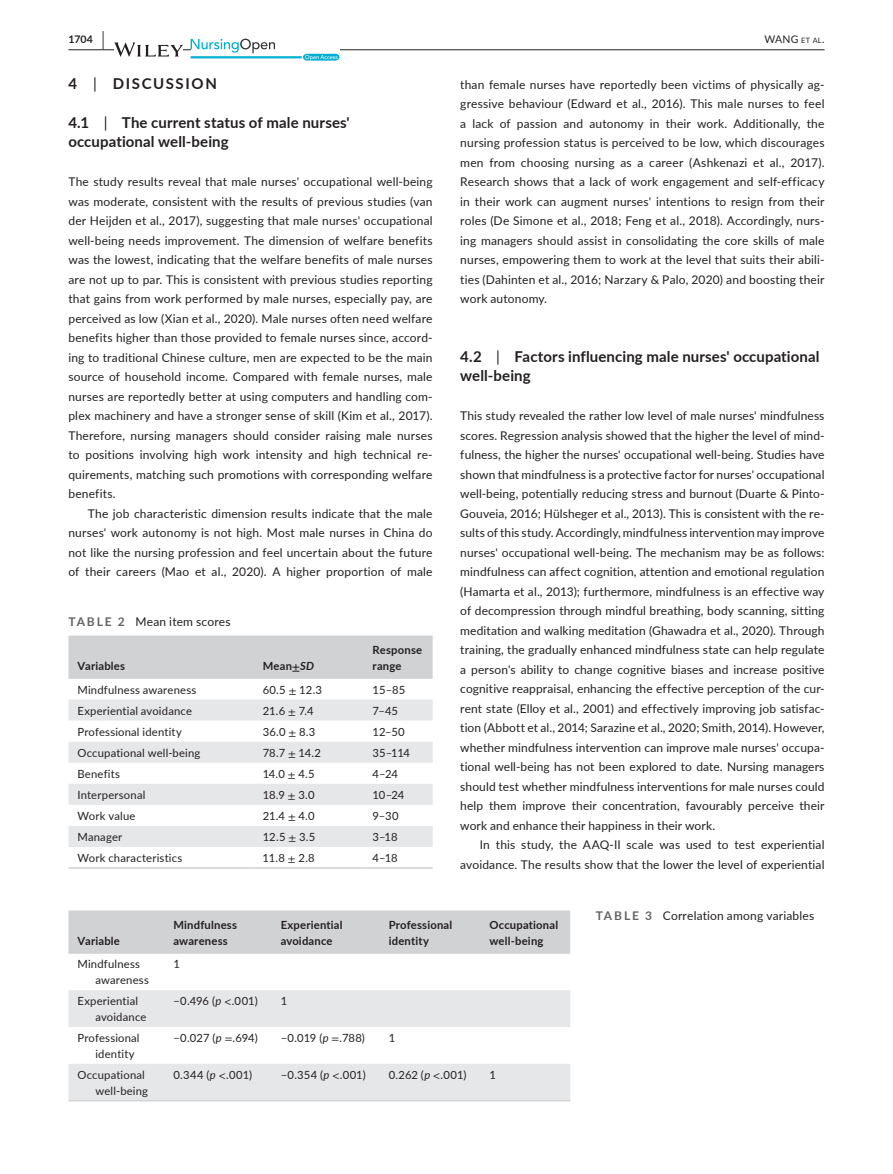
<style>
.page{position:relative;width:893px;height:1174px;background:#fff}
.page>*{position:absolute;margin:0;border:0;box-sizing:border-box;transform-origin:0 0}
.t1{font:700 15px/19.5px "Lato";letter-spacing:.005em;color:#231f20}
.t2{font:700 15px "Lato";letter-spacing:.11em;color:#231f20}
.t3{font:12px/19.5px "Lato";letter-spacing:.015em;color:#231f20;text-align:justify}
.t4{font:11.25px/15.8px "Lato";letter-spacing:.015em;color:#231f20}
.t5{font:700 11.25px/15.8px "Lato";letter-spacing:.02em;color:#231f20}
.t6{font:10.5px "Lato";color:#231f20}
.t7{font:700 10.5px "Lato";color:#231f20}
.s1{font-size:19.5px}
.s2{font-size:7.35px}
.s3{font-weight:400}
.s4{font-family:"Arial Unicode MS"}
.s5{font-weight:700;color:#636366}
.s6{font-family:"STIX"}
.s7{font-style:italic}
.s8{font-family:"STIX";font-style:italic}
</style>
<div class="page">
<hr style="left:68px;top:49px;width:756px;height:1px;background:#231f20">
<svg style="left:114px;top:42px;width:69px;height:15px"></svg>
<svg style="left:191px;top:39px;width:148px;height:22px"></svg>
<div style="left:68px;top:635px;width:365px;height:44px;background:#d1d2d4"></div>
<svg style="left:68px;top:699px;width:365px;height:148px;fill:#e6e7e9"></svg>
<hr style="left:68px;top:867px;width:186px;height:1px;background:#d1d2d4">
<hr style="left:254px;top:867px;width:110px;height:1px;background:#d1d2d4">
<hr style="left:364px;top:867px;width:69px;height:1px;background:#d1d2d4">
<div style="left:68px;top:910px;width:502px;height:43px;background:#d1d2d4"></div>
<svg style="left:68px;top:990px;width:502px;height:110px;fill:#e6e7e9"></svg>
<hr style="left:68px;top:1100px;width:96px;height:1px;background:#d1d2d4">
<hr style="left:164px;top:1100px;width:108px;height:1px;background:#d1d2d4">
<hr style="left:272px;top:1100px;width:108px;height:1px;background:#d1d2d4">
<hr style="left:380px;top:1100px;width:101px;height:1px;background:#d1d2d4">
<hr style="left:481px;top:1100px;width:89px;height:1px;background:#d1d2d4">
<p class="t7" style="left:68px;top:31px;width:37px">1704 <span class="s1">|</span></p>
<p class="t6" style="left:765px;top:31px;width:61px">WANG <span class="s2">et al</span>.</p>
<p class="t2" style="left:68px;top:72px;width:150px">4 <span class="s3">|</span> DISCUSSION</p>
<p class="t1" style="left:68px;top:112px;width:283px">4.1 <span class="s3">|</span> The current status of male nurses' occupational well-being</p>
<p class="t3" style="left:68px;top:171px;width:366px">The study results reveal that male nurses' occupational well-being was moderate, consistent with the results of previous studies (van der Heijden et al., 2017), suggesting that male nurses' occupational well-being needs improvement. The dimension of welfare benefits was the lowest, indicating that the welfare benefits of male nurses are not up to par. This is consistent with previous studies reporting that gains from work performed by male nurses, especially pay, are perceived as low (Xian et al., 2020). Male nurses often need welfare benefits higher than those provided to female nurses since, accord&shy;ing to traditional Chinese culture, men are expected to be the main source of household income. Compared with female nurses, male nurses are reportedly better at using computers and handling com&shy;plex machinery and have a stronger sense of skill (Kim et al., 2017).<br>Therefore, nursing managers should consider raising male nurses to positions involving high work intensity and high technical re&shy;quirements, matching such promotions with corresponding welfare benefits.</p>
<p class="t3" style="left:68px;top:503px;width:366px;text-indent:20px">The job characteristic dimension results indicate that the male nurses' work autonomy is not high. Most male nurses in China do not like the nursing profession and feel uncertain about the future of their careers (Mao et al., 2020). A higher proportion of male</p>
<p class="t3" style="left:460px;top:74px;width:366px">than female nurses have reportedly been victims of physically ag&shy;gressive behaviour (Edward et al., 2016). This male nurses to feel a lack of passion and autonomy in their work. Additionally, the nursing profession status is perceived to be low, which discourages men from choosing nursing as a career (Ashkenazi et al., 2017).<br>Research shows that a lack of work engagement and self-efficacy in their work can augment nurses' intentions to resign from their roles (De Simone et al., 2018; Feng et al., 2018). Accordingly, nurs&shy;ing managers should assist in consolidating the core skills of male nurses, empowering them to work at the level that suits their abili&shy;ties (Dahinten et al., 2016; Narzary &amp; Palo, 2020) and boosting their work autonomy.</p>
<p class="t1" style="left:460px;top:346px;width:361px">4.2 <span class="s3">|</span> Factors influencing male nurses' occupational well-being</p>
<p class="t3" style="left:460px;top:405px;width:366px">This study revealed the rather low level of male nurses' mindfulness scores. Regression analysis showed that the higher the level of mind&shy;fulness, the higher the nurses' occupational well-being. Studies have shown that mindfulness is a protective factor for nurses' occupational well-being, potentially reducing stress and burnout (Duarte &amp; Pinto-Gouveia, 2016; Hülsheger et al., 2013). This is consistent with the re&shy;sults of this study. Accordingly, mindfulness intervention may improve nurses' occupational well-being. The mechanism may be as follows: mindfulness can affect cognition, attention and emotional regulation (Hamarta et al., 2013); furthermore, mindfulness is an effective way of decompression through mindful breathing, body scanning, sitting meditation and walking meditation (Ghawadra et al., 2020). Through training, the gradually enhanced mindfulness state can help regulate a person's ability to change cognitive biases and increase positive cognitive reappraisal, enhancing the effective perception of the cur&shy;rent state (Elloy et al., 2001) and effectively improving job satisfac&shy;tion (Abbott et al., 2014; Sarazine et al., 2020; Smith, 2014). However, whether mindfulness intervention can improve male nurses' occupa&shy;tional well-being has not been explored to date. Nursing managers should test whether mindfulness interventions for male nurses could help them improve their concentration, favourably perceive their work and enhance their happiness in their work.</p>
<p class="t3" style="left:460px;top:834px;width:366px;text-align:right">In this study, the AAQ-<span class="s4">Ⅱ</span> scale was used to test experiential avoidance. The results show that the lower the level of experiential</p>
<p class="t3" style="left:68px;top:611px;width:164px"><span class="s5">TABLE 2</span> Mean item scores</p>
<p class="t5" style="left:77px;top:657px;width:49px">Variables</p>
<p class="t5" style="left:263px;top:657px;width:53px">Mean<span class="s6">±</span><span class="s7">SD</span></p>
<p class="t5" style="left:373px;top:641px;width:51px">Response range</p>
<p class="t4" style="left:77px;top:681px;width:120px">Mindfulness awareness</p>
<p class="t4" style="left:263px;top:681px;width:61px">60.5 <span class="s6">±</span> 12.3</p>
<p class="t4" style="left:373px;top:681px;width:34px">15–85</p>
<p class="t4" style="left:77px;top:702px;width:116px">Experiential avoidance</p>
<p class="t4" style="left:263px;top:702px;width:52px">21.6 <span class="s6">±</span> 7.4</p>
<p class="t4" style="left:373px;top:702px;width:27px">7–45</p>
<p class="t4" style="left:77px;top:723px;width:106px">Professional identity</p>
<p class="t4" style="left:263px;top:723px;width:54px">36.0 <span class="s6">±</span> 8.3</p>
<p class="t4" style="left:373px;top:723px;width:34px">12–50</p>
<p class="t4" style="left:77px;top:744px;width:125px">Occupational well-being</p>
<p class="t4" style="left:263px;top:744px;width:60px">78.7 <span class="s6">±</span> 14.2</p>
<p class="t4" style="left:373px;top:744px;width:39px">35–114</p>
<p class="t4" style="left:77px;top:765px;width:44px">Benefits</p>
<p class="t4" style="left:263px;top:765px;width:53px">14.0 <span class="s6">±</span> 4.5</p>
<p class="t4" style="left:373px;top:765px;width:27px">4–24</p>
<p class="t4" style="left:77px;top:786px;width:69px">Interpersonal</p>
<p class="t4" style="left:263px;top:786px;width:53px">18.9 <span class="s6">±</span> 3.0</p>
<p class="t4" style="left:373px;top:786px;width:33px">10–24</p>
<p class="t4" style="left:77px;top:807px;width:59px">Work value</p>
<p class="t4" style="left:263px;top:807px;width:53px">21.4 <span class="s6">±</span> 4.0</p>
<p class="t4" style="left:373px;top:807px;width:27px">9–30</p>
<p class="t4" style="left:77px;top:828px;width:46px">Manager</p>
<p class="t4" style="left:263px;top:828px;width:54px">12.5 <span class="s6">±</span> 3.5</p>
<p class="t4" style="left:373px;top:828px;width:27px">3–18</p>
<p class="t4" style="left:77px;top:849px;width:107px">Work characteristics</p>
<p class="t4" style="left:263px;top:849px;width:54px">11.8 <span class="s6">±</span> 2.8</p>
<p class="t4" style="left:373px;top:849px;width:27px">4–18</p>
<p class="t5" style="left:77px;top:932px;width:44px">Variable</p>
<p class="t5" style="left:173px;top:916px;width:65px">Mindfulness awareness</p>
<p class="t5" style="left:281px;top:916px;width:63px">Experiential avoidance</p>
<p class="t5" style="left:389px;top:916px;width:65px">Professional identity</p>
<p class="t5" style="left:490px;top:916px;width:70px">Occupational well-being</p>
<p class="t4" style="left:95px;top:956px;width:55px;text-indent:-18px">Mindfulness awareness</p>
<p class="t4" style="left:173px;top:956px;width:8px">1</p>
<p class="t4" style="left:95px;top:992px;width:53px;text-indent:-18px">Experiential avoidance</p>
<p class="t4" style="left:173px;top:992px;width:86px">−0.496 (<span class="s7">p</span> <span class="s8">&lt;</span>.001)</p>
<p class="t4" style="left:281px;top:992px;width:8px">1</p>
<p class="t4" style="left:95px;top:1029px;width:46px;text-indent:-18px">Professional identity</p>
<p class="t4" style="left:173px;top:1029px;width:86px">−0.027 (<span class="s7">p</span> <span class="s6">=</span>.694)</p>
<p class="t4" style="left:281px;top:1029px;width:86px">−0.019 (<span class="s7">p</span> <span class="s6">=</span>.788)</p>
<p class="t4" style="left:389px;top:1029px;width:8px">1</p>
<p class="t4" style="left:77px;top:1066px;width:72px;text-align:right">Occupational well-being</p>
<p class="t4" style="left:173px;top:1066px;width:80px">0.344 (<span class="s7">p</span> <span class="s8">&lt;</span>.001)</p>
<p class="t4" style="left:281px;top:1066px;width:87px">−0.354 (<span class="s7">p</span> <span class="s8">&lt;</span>.001)</p>
<p class="t4" style="left:389px;top:1066px;width:79px">0.262 (<span class="s7">p</span> <span class="s8">&lt;</span>.001)</p>
<p class="t4" style="left:490px;top:1066px;width:8px">1</p>
<p class="t3" style="left:596px;top:905px;width:220px"><span class="s5">TABLE 3</span> Correlation among variables</p>
</div>
